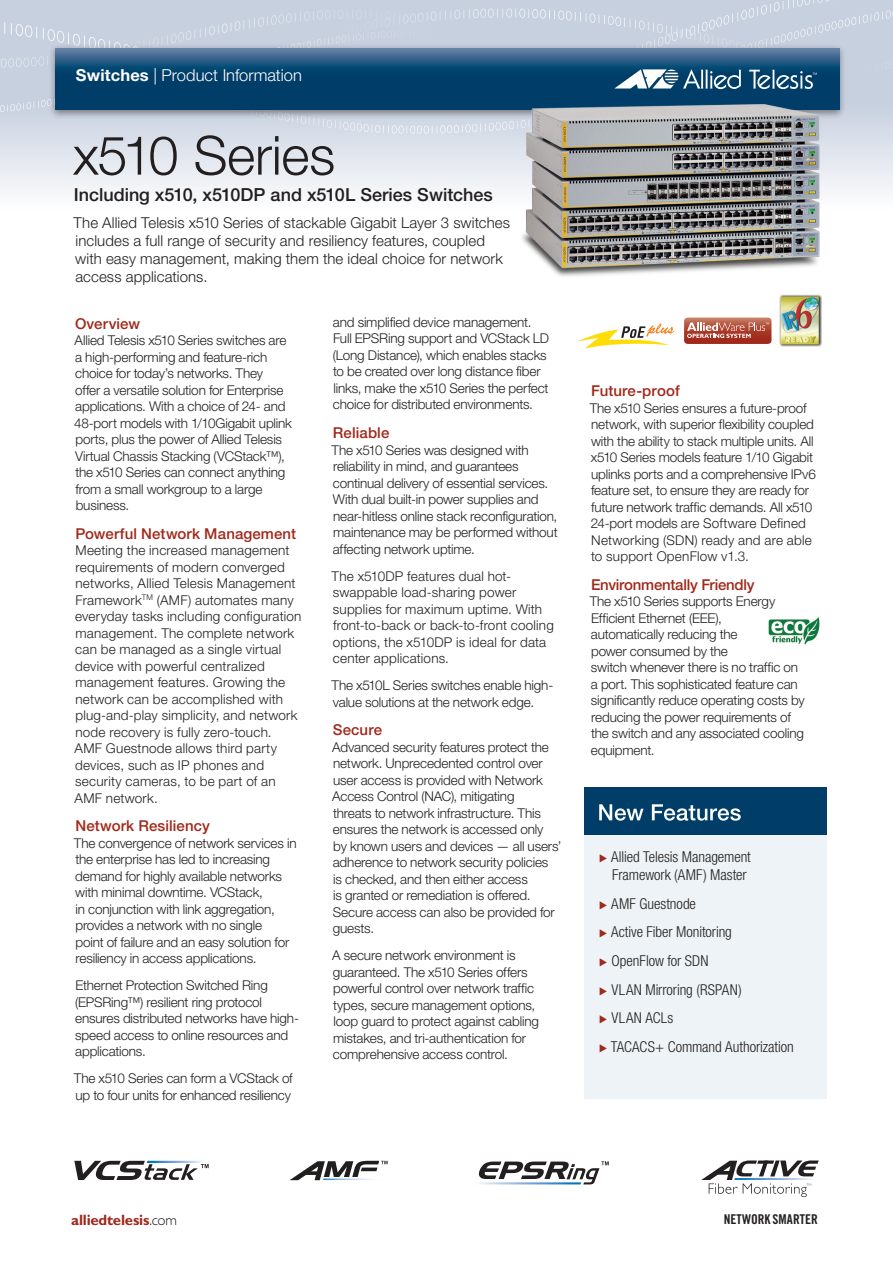
<style>
.page{position:relative;width:893px;height:1263px;background:#fff}
.page>*{position:absolute;margin:0;border:0;box-sizing:border-box;transform-origin:0 0}
.t1{font:300 54px "Helvetica Neue";letter-spacing:-.01em;color:#231f20}
.t2{font:500 18px "Helvetica Neue";color:#231f20}
.t3{font:300 16.5px "Helvetica Neue";color:#fff}
.t4{font:300 15px/18px "Helvetica Neue";letter-spacing:.005em;color:#231f20}
.t5{font:300 condensed 15px/28.7px "Helvetica Neue";letter-spacing:-.005em;color:#231f20;text-align:center}
.t6{font:500 15px "Helvetica Neue";letter-spacing:.005em;color:#a1281b}
.t7{font:500 15px "Helvetica Neue";letter-spacing:-.02em;color:#a1281b}
.t8{font:700 15px "Gill Sans Std";letter-spacing:-.015em;color:#a1281b}
.t9{font:300 13.5px/16.5px "Helvetica Neue";letter-spacing:-.01em;color:#231f20}
.t10{font:300 13.5px/16.5px "Helvetica Neue";letter-spacing:.015em;color:#231f20}
.t11{font:13.5px "Trade Gothic Bold Cond Twenty";color:#231f20}
.s1{font-weight:700}
.s2{font-family:"Allied Telesis";font-stretch:normal;font-size:13.5px;color:#a1281b}
.s3{font-weight:300;color:#231f20}
</style>
<div class="page">
<img style="left:768px;top:617px;width:52px;height:28px">
<svg style="left:478px;top:1161px;width:131px;height:23px"></svg>
<svg style="left:290px;top:1161px;width:98px;height:19px"></svg>
<svg style="left:74px;top:1161px;width:135px;height:19px"></svg>
<svg style="left:701px;top:1160px;width:118px;height:37px"></svg>
<div style="left:0;top:0;width:893px;height:210px;background:linear-gradient(to bottom,#bbc6d8,#f0f2f6)"></div>
<svg style="left:342px;top:31px;width:92px;height:12px"></svg>
<svg style="left:0;top:20px;width:105px;height:31px;background:#cad2e0"></svg>
<svg style="left:286px;top:10px;width:123px;height:13px;background:#c9d2e0"></svg>
<svg style="left:861px;top:57px;width:32px;height:19px"></svg>
<svg style="left:454px;top:8px;width:92px;height:11px"></svg>
<svg style="left:805px;top:0;width:88px;height:27px;background:#c9d2e0"></svg>
<div style="left:48px;top:44px;width:798px;height:75px;background:#231f20;opacity:.5"></div>
<svg style="left:56px;top:48px;width:783px;height:62px;background:#22577f"></svg>
<svg style="left:749px;top:70px;width:68px;height:20px"></svg>
<svg style="left:190px;top:69px;width:551px;height:37px;background:#0d4871"></svg>
<img style="left:518px;top:105px;width:304px;height:172px">
<svg style="left:684px;top:317px;width:87px;height:27px;background:#bc6758"></svg>
<svg style="left:577px;top:323px;width:97px;height:26px"></svg>
<img style="left:779px;top:295px;width:42px;height:51px">
<div style="left:584px;top:792px;width:242px;height:307px;background:#edf3f6"></div>
<div style="left:584px;top:787px;width:242px;height:47px;background:#003e69"></div>
<svg style="left:599px;top:804px;width:142px;height:17px"></svg>
<p class="t3" style="left:76px;top:65px;width:227px"><span class="s1">Switches</span> | Product Information</p>
<h1 class="t1" style="left:73px;top:122px;width:264px">x510 Series</h1>
<h2 class="t2" style="left:74px;top:184px;width:420px">Including x510, x510DP and x510L Series Switches</h2>
<p class="t4" style="left:74px;top:213px;width:438px">The Allied Telesis x510 Series of stackable Gigabit Layer 3 switches includes a full range of security and resiliency features, coupled with easy management, making them the ideal choice for network access applications.</p>
<p class="t6" style="left:75px;top:314px;width:67px">Overview</p>
<p class="t9" style="left:74px;top:332px;width:219px">Allied Telesis x510 Series switches are a high-performing and feature-rich choice for today’s networks. They<br>offer a versatile solution for Enterprise applications. With a choice of 24- and 48-port models with 1/10Gigabit uplink ports, plus the power of Allied Telesis Virtual Chassis Stacking (VCStack™), the x510 Series can connect anything from a small workgroup to a large business.</p>
<p class="t6" style="left:75px;top:524px;width:222px">Powerful Network Management</p>
<p class="t10" style="left:75px;top:542px;width:228px">Meeting the increased management requirements of modern converged networks, Allied Telesis Management Framework<sup>TM</sup> (AMF) automates many everyday tasks including configuration management. The complete network can be managed as a single virtual device with powerful centralized management features. Growing the network can be accomplished with plug-and-play simplicity, and network node recovery is fully zero-touch.<br>AMF Guestnode allows third party devices, such as IP phones and security cameras, to be part of an AMF network.</p>
<p class="t6" style="left:75px;top:817px;width:136px">Network Resiliency</p>
<p class="t9" style="left:74px;top:834px;width:224px">The convergence of network services in the enterprise has led to increasing demand for highly available networks with minimal downtime. VCStack,<br>in conjunction with link aggregation, provides a network with no single<br>point of failure and an easy solution for resiliency in access applications.</p>
<p class="t9" style="left:75px;top:977px;width:225px">Ethernet Protection Switched Ring (EPSRing™) resilient ring protocol ensures distributed networks have high&shy;speed access to online resources and applications.</p>
<p class="t9" style="left:74px;top:1070px;width:220px">The x510 Series can form a VCStack of up to four units for enhanced resiliency</p>
<p class="t9" style="left:333px;top:313px;width:218px">and simplified device management.<br>Full EPSRing support and VCStack LD (Long Distance), which enables stacks to be created over long distance fiber links, make the x510 Series the perfect choice for distributed environments.</p>
<p class="t6" style="left:333px;top:424px;width:58px">Reliable</p>
<p class="t9" style="left:332px;top:441px;width:228px">The x510 Series was designed with reliability in mind, and guarantees continual delivery of essential services.<br>With dual built-in power supplies and near-hitless online stack reconfiguration, maintenance may be performed without affecting network uptime.</p>
<p class="t10" style="left:332px;top:567px;width:224px">The x510DP features dual hot&shy;swappable load-sharing power supplies for maximum uptime. With front-to-back or back-to-front cooling options, the x510DP is ideal for data center applications.</p>
<p class="t9" style="left:332px;top:677px;width:223px">The x510L Series switches enable high&shy;value solutions at the network edge.</p>
<p class="t6" style="left:333px;top:721px;width:51px">Secure</p>
<p class="t9" style="left:332px;top:738px;width:231px">Advanced security features protect the network. Unprecedented control over user access is provided with Network Access Control (NAC), mitigating<br>threats to network infrastructure. This ensures the network is accessed only<br>by known users and devices — all users’ adherence to network security policies<br>is checked, and then either access<br>is granted or remediation is offered.<br>Secure access can also be provided for guests.</p>
<p class="t9" style="left:332px;top:947px;width:208px">A secure network environment is guaranteed. The x510 Series offers powerful control over network traffic types, secure management options, loop guard to protect against cabling mistakes, and tri-authentication for comprehensive access control.</p>
<p class="t6" style="left:591px;top:382px;width:90px">Future-proof</p>
<p class="t9" style="left:590px;top:399px;width:228px">The x510 Series ensures a future-proof network, with superior flexibility coupled with the ability to stack multiple units. All x510 Series models feature 1/10 Gigabit uplinks ports and a comprehensive IPv6 feature set, to ensure they are ready for future network traffic demands. All x510<br>24-port models are Software Defined Networking (SDN) ready and are able to support OpenFlow v1.3.</p>
<p class="t7" style="left:591px;top:575px;width:165px">Environmentally Friendly</p>
<p class="t9" style="left:590px;top:593px;width:217px">The x510 Series supports Energy<br>Efficient Ethernet (EEE),<br>automatically reducing the<br>power consumed by the<br>switch whenever there is no traffic on a port. This sophisticated feature can significantly reduce operating costs by reducing the power requirements of the switch and any associated cooling equipment.</p>
<p class="t5" style="left:599px;top:848px;width:153px;line-height:18px"><span class="s2">ۼ</span> Allied Telesis Management<br>Framework (AMF) Master</p>
<p class="t5" style="left:599px;top:889px;width:196px;text-align:left"><span class="s2">ۼ</span> AMF Guestnode<br><span class="s2">ۼ</span> Active Fiber Monitoring<br><span class="s2">ۼ</span> OpenFlow for SDN<br><span class="s2">ۼ</span> VLAN Mirroring (RSPAN)<br><span class="s2">ۼ</span> VLAN ACLs<br><span class="s2">ۼ</span> TACACS+ Command Authorization</p>
<p class="t8" style="left:71px;top:1211px;width:107px">alliedtelesis<span class="s3">.com</span></p>
<p class="t11" style="left:724px;top:1211px;width:96px">NETWORK SMARTER</p>
</div>
